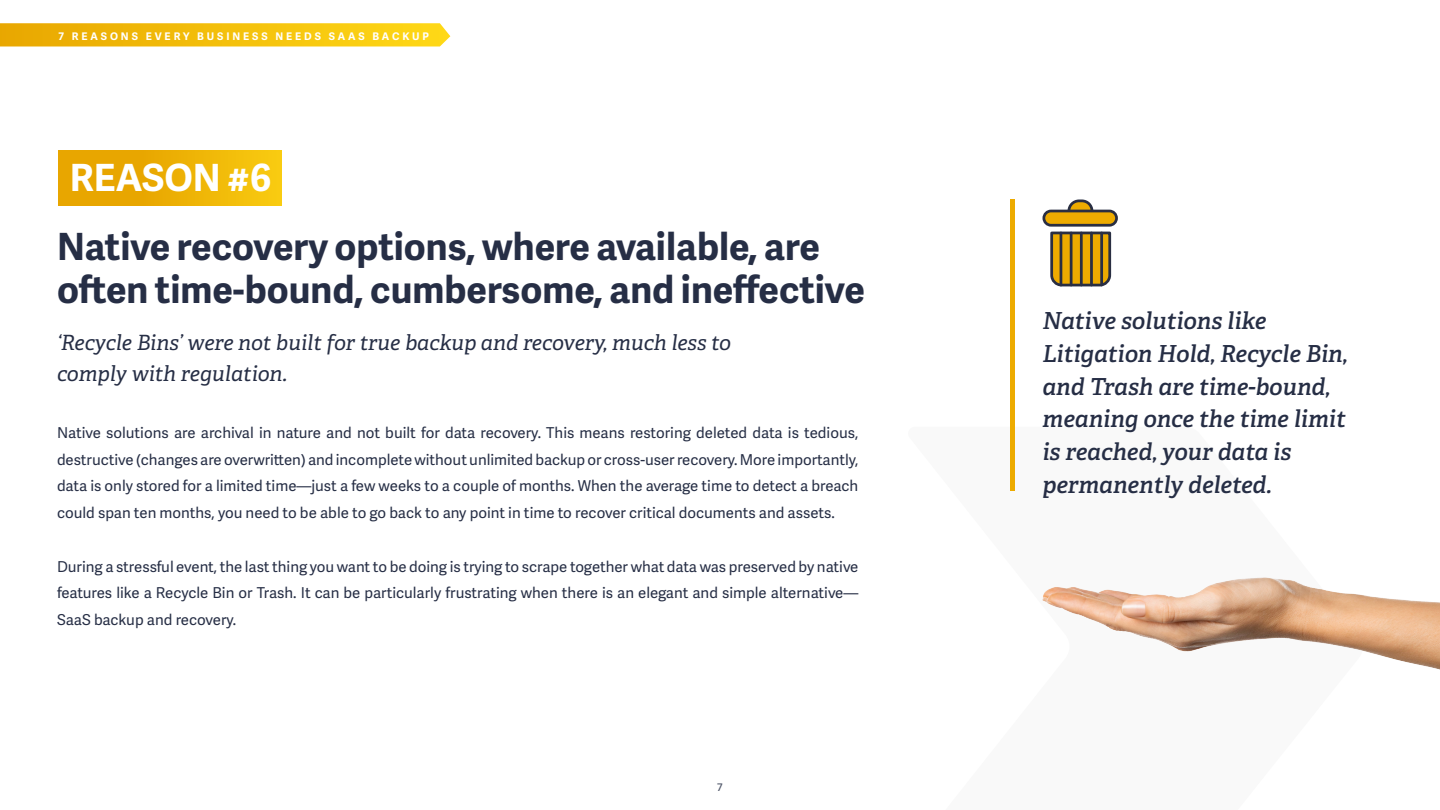
<style>
.page{position:relative;width:1440px;height:810px;background:#fff}
.page>*{position:absolute;margin:0;border:0;box-sizing:border-box;transform-origin:0 0}
.t1{font:700 37.5px/42.3px "Adelle Sans";color:#262e45}
.t2{font:700 37.5px "Adelle Sans";color:#fff}
.t3{font:italic 23.4px/32.8px "Adelle PE Sb";color:#262e45}
.t4{font:italic 21px/31.8px "Adelle PE";color:#262e45}
.t5{font:15px/26.7px "Adelle Sans";color:#262e45;text-align:justify}
.t6{font:700 10.5px "Adelle Sans";letter-spacing:.28em;color:#fff}
.t7{font:600 10.5px "Adelle Sans";color:#52596b}
</style>
<div class="page">
<div style="left:58px;top:150px;width:224px;height:56px;background:linear-gradient(to right,#e49d00,#f7c70f)"></div>
<div style="left:1010px;top:200px;width:5px;height:291px;background:#edab00"></div>
<svg style="left:1066px;top:199px;width:29px;height:11px"></svg>
<svg style="left:1050px;top:231px;width:62px;height:56px;background:#c3951f"></svg>
<hr style="left:1060px;top:233px;width:2px;height:52px;background:#292e42">
<hr style="left:1070px;top:233px;width:3px;height:52px;background:#292e42">
<hr style="left:1080px;top:233px;width:3px;height:52px;background:#292e42">
<hr style="left:1090px;top:233px;width:3px;height:52px;background:#292e42">
<hr style="left:1100px;top:233px;width:3px;height:52px;background:#292e42">
<div style="left:1044px;top:211px;width:73px;height:14px;background:#edab00;border-radius:7px"></div>
<div style="left:1043px;top:210px;width:75px;height:17px;border:3px solid #292e42;border-radius:7px"></div>
<svg style="left:0;top:23px;width:450px;height:23px;background:#f3c010"></svg>
<img style="left:1042px;top:577px;width:398px;height:93px">
<p class="t6" style="left:58px;top:28px;width:372px">7 REASONS EVERY BUSINESS NEEDS SAAS BACKUP</p>
<h1 class="t2" style="left:70px;top:150px;width:203px">REASON #6</h1>
<h1 class="t1" style="left:57px;top:224px;width:809px">Native recovery options, where available, are often time-bound, cumbersome, and ineffective</h1>
<h3 class="t4" style="left:57px;top:325px;width:675px">‘Recycle Bins’ were not built for true backup and recovery, much less to comply with regulation.</h3>
<p class="t5" style="left:57px;top:419px;width:803px">Native solutions are archival in nature and not built for data recovery. This means restoring deleted data is tedious, destructive (changes are overwritten) and incomplete without unlimited backup or cross-user recovery. More importantly, data is only stored for a limited time—just a few weeks to a couple of months. When the average time to detect a breach could span ten months, you need to be able to go back to any point in time to recover critical documents and assets.</p>
<p class="t5" style="left:57px;top:552px;width:803px">During a stressful event, the last thing you want to be doing is trying to scrape together what data was preserved by native features like a Recycle Bin or Trash. It can be particularly frustrating when there is an elegant and simple alternative— SaaS backup and recovery.</p>
<p class="t7" style="left:717px;top:780px;width:7px">7</p>
<h2 class="t3" style="left:1042px;top:303px;width:306px">Native solutions like<br>Litigation Hold, Recycle Bin, and Trash are time-bound, meaning once the time limit is reached, your data is permanently deleted.</h2>
</div>
